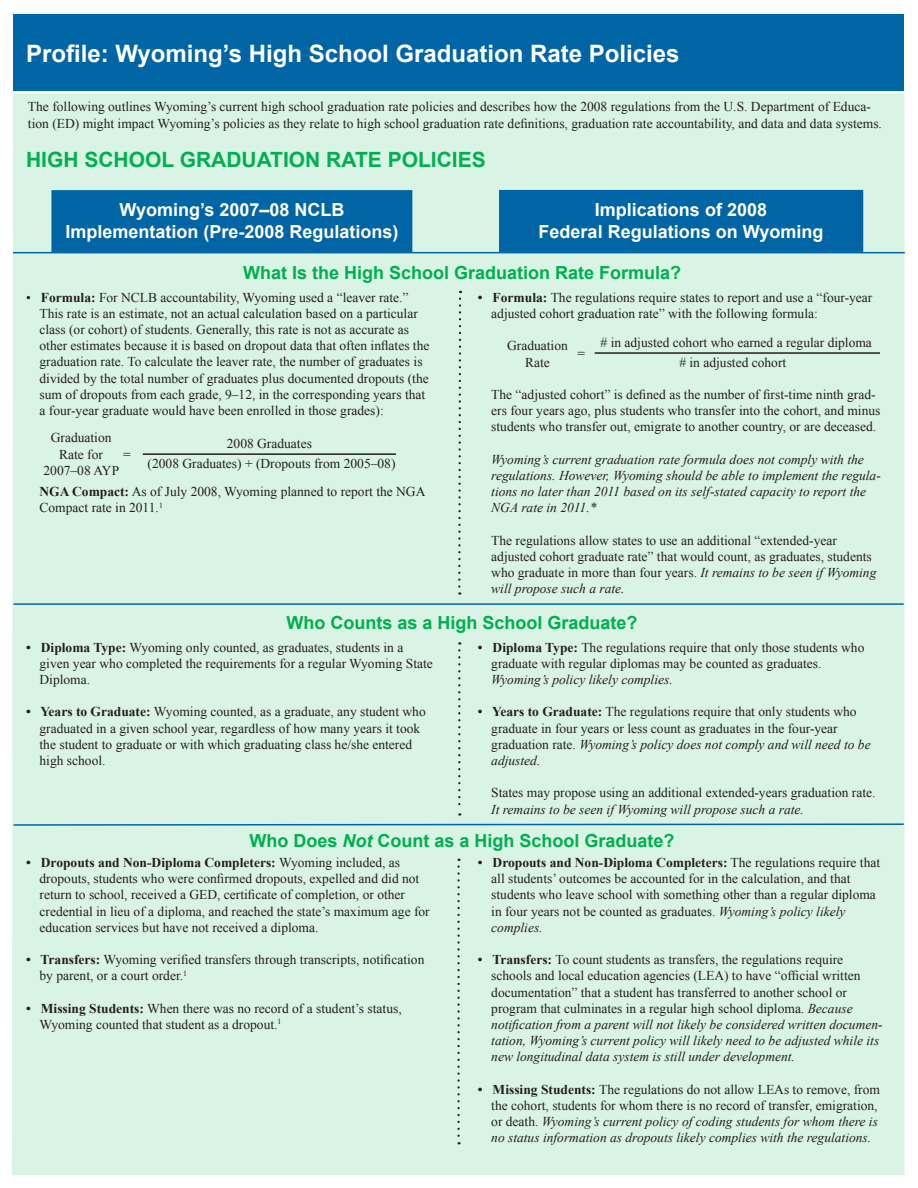
<style>
.page{position:relative;width:918px;height:1188px;background:#fff}
.page>*{position:absolute;margin:0;border:0;box-sizing:border-box;transform-origin:0 0}
.t1{font:700 24px "Arial";color:#fff}
.t2{font:700 21px "Arial";color:#00b050}
.t3{font:700 18px "Arial";color:#00b050}
.t4{font:700 18px "Arial";color:#fff}
.t5{font:13.5px/16.2px "Times New Roman";color:#231f20}
.t6{font:italic 13.5px/16.2px "Times New Roman";color:#231f20}
.t7{font:700 13.5px "Times New Roman";color:#231f20}
.s1{font-weight:700}
.s2{font-style:italic}
.s3{font-weight:400}
.s4{font-style:normal}
</style>
<div class="page">
<div style="left:12px;top:87px;width:893px;height:1088px;background:#d9f3e4"></div>
<div style="left:499px;top:190px;width:364px;height:62px;background:#0065a4;border:2px solid #0065a4"></div>
<div style="left:51px;top:190px;width:361px;height:62px;background:#0065a4;border:2px solid #0065a4"></div>
<div style="left:13px;top:14px;width:891px;height:77px;background:#0065a4"></div>
<hr style="left:143px;top:453px;width:253px;height:2px;background:#231f20">
<hr style="left:595px;top:352px;width:285px;height:2px;background:#231f20">
<hr style="left:13px;top:603px;width:891px;height:2px;background:#0065a4">
<svg style="left:12px;top:823px;width:893px;height:3px"></svg>
<svg style="left:457px;top:291px;width:5px;height:304px"></svg>
<svg style="left:458px;top:642px;width:2px;height:174px"></svg>
<svg style="left:457px;top:867px;width:3px;height:277px"></svg>
<hr style="left:0;top:92px;width:918px;height:1px;background:#fff">
<hr style="left:13px;top:252px;width:892px;height:1px;background:#0065a4">
<p class="t1" style="left:26px;top:38px;width:655px">Profile: Wyoming’s High School Graduation Rate Policies</p>
<p class="t5" style="left:28px;top:99px;width:855px">The following outlines Wyoming’s current high school graduation rate policies and describes how the 2008 regulations from the U.S. Department of Educa&shy;tion (ED) might impact Wyoming’s policies as they relate to high school graduation rate definitions, graduation rate accountability, and data and data systems.</p>
<p class="t2" style="left:26px;top:146px;width:461px">HIGH SCHOOL GRADUATION RATE POLICIES</p>
<p class="t4" style="left:119px;top:198px;width:227px">Wyoming’s 2007–08 NCLB</p>
<p class="t4" style="left:65px;top:220px;width:335px">Implementation (Pre-2008 Regulations)</p>
<p class="t4" style="left:595px;top:198px;width:174px">Implications of 2008</p>
<p class="t4" style="left:539px;top:220px;width:286px">Federal Regulations on Wyoming</p>
<p class="t3" style="left:243px;top:261px;width:440px">What Is the High School Graduation Rate Formula?</p>
<p class="t5" style="left:26px;top:289px;width:384px">• <span class="s1">Formula:</span> For NCLB accountability, Wyoming used a “leaver rate.”</p>
<p class="t5" style="left:40px;top:305px;width:391px">This rate is an estimate, not an actual calculation based on a particular class (or cohort) of students. Generally, this rate is not as accurate as other estimates because it is based on dropout data that often inflates the graduation rate. To calculate the leaver rate, the number of graduates is divided by the total number of graduates plus documented dropouts (the sum of dropouts from each grade, 9–12, in the corresponding years that a four-year graduate would have been enrolled in those grades):</p>
<p class="t5" style="left:51px;top:430px;width:62px">Graduation</p>
<p class="t5" style="left:44px;top:446px;width:77px;text-align:center">Rate for<br>2007–08 AYP</p>
<p class="t5" style="left:123px;top:446px;width:9px">=</p>
<p class="t5" style="left:227px;top:435px;width:87px">2008 Graduates</p>
<p class="t5" style="left:148px;top:456px;width:249px">(2008 Graduates) + (Dropouts from 2005–08)</p>
<p class="t5" style="left:40px;top:483px;width:387px"><span class="s1">NGA Compact:</span> As of July 2008, Wyoming planned to report the NGA</p>
<p class="t5" style="left:40px;top:499px;width:125px">Compact rate in 2011.<sup>1</sup></p>
<p class="t5" style="left:478px;top:289px;width:396px"><span class="s1">• Formula:</span> The regulations require states to report and use a “four-year</p>
<p class="t5" style="left:491px;top:305px;width:328px">adjusted cohort graduation rate” with the following formula:</p>
<p class="t5" style="left:507px;top:338px;width:62px">Graduation</p>
<p class="t5" style="left:525px;top:354px;width:26px">Rate</p>
<p class="t5" style="left:577px;top:345px;width:9px">=</p>
<p class="t5" style="left:601px;top:334px;width:273px"># in adjusted cohort who earned a regular diploma</p>
<p class="t5" style="left:679px;top:354px;width:108px"># in adjusted cohort</p>
<p class="t5" style="left:491px;top:386px;width:391px">The “adjusted cohort” is defined as the number of first-time ninth grad&shy;ers four years ago, plus students who transfer into the cohort, and minus students who transfer out, emigrate to another country, or are deceased.</p>
<p class="t6" style="left:491px;top:451px;width:391px">Wyoming’s current graduation rate formula does not comply with the regulations. However, Wyoming should be able to implement the regula&shy;tions no later than 2011 based on its self-stated capacity to report the NGA rate in 2011.*</p>
<p class="t5" style="left:491px;top:532px;width:347px">The regulations allow states to use an additional “extended-year</p>
<p class="t5" style="left:491px;top:548px;width:387px">adjusted cohort graduate rate” that would count, as graduates, students who graduate in more than four years. <span class="s2">It remains to be seen if Wyoming will propose such a rate.</span></p>
<p class="t3" style="left:287px;top:611px;width:353px">Who Counts as a High School Graduate?</p>
<p class="t5" style="left:478px;top:639px;width:388px"><span class="s1">• Diploma Type:</span> The regulations require that only those students who</p>
<p class="t5" style="left:491px;top:655px;width:332px">graduate with regular diplomas may be counted as graduates.</p>
<p class="t6" style="left:491px;top:671px;width:183px">Wyoming’s policy likely complies.</p>
<p class="t5" style="left:478px;top:704px;width:380px"><span class="s1">• Years to Graduate:</span> The regulations require that only students who</p>
<p class="t5" style="left:491px;top:720px;width:381px">graduate in four years or less count as graduates in the four-year graduation rate. <span class="s2">Wyoming’s policy does not comply and will need to be adjusted.</span></p>
<p class="t5" style="left:491px;top:785px;width:386px">States may propose using an additional extended-years graduation rate.<br><span class="s2">It remains to be seen if Wyoming will propose such a rate.</span></p>
<p class="t3" style="left:250px;top:829px;width:427px">Who Does <span class="s2">Not</span> Count as a High School Graduate?</p>
<p class="t5" style="left:26px;top:639px;width:379px"><span class="s1">• Diploma Type:</span> Wyoming only counted, as graduates, students in a</p>
<p class="t5" style="left:40px;top:655px;width:395px">given year who completed the requirements for a regular Wyoming State<br>Diploma.</p>
<p class="t5" style="left:26px;top:704px;width:401px"><span class="s1">• Years to Graduate:</span> Wyoming counted, as a graduate, any student who</p>
<p class="t5" style="left:40px;top:720px;width:382px">graduated in a given school year, regardless of how many years it took the student to graduate or with which graduating class he/she entered high school.</p>
<p class="t7" style="left:26px;top:853px;width:376px">• Dropouts and Non-Diploma Completers: <span class="s3">Wyoming included, as</span></p>
<p class="t5" style="left:40px;top:870px;width:392px">dropouts, students who were confirmed dropouts, expelled and did not return to school, received a GED, certificate of completion, or other credential in lieu of a diploma, and reached the state’s maximum age for education services but have not received a diploma.</p>
<p class="t5" style="left:26px;top:951px;width:400px"><span class="s1">• Transfers:</span> Wyoming verified transfers through transcripts, notification</p>
<p class="t5" style="left:40px;top:968px;width:149px">by parent, or a court order.<sup>1</sup></p>
<p class="t5" style="left:26px;top:1000px;width:377px"><span class="s1">• Missing Students:</span> When there was no record of a student’s status,</p>
<p class="t5" style="left:40px;top:1016px;width:243px">Wyoming counted that student as a dropout.<sup>1</sup></p>
<p class="t7" style="left:478px;top:853px;width:404px">• Dropouts and Non-Diploma Completers: <span class="s3">The regulations require that</span></p>
<p class="t5" style="left:491px;top:870px;width:386px">all students’ outcomes be accounted for in the calculation, and that students who leave school with something other than a regular diploma in four years not be counted as graduates. <span class="s2">Wyoming’s policy likely complies.</span></p>
<p class="t5" style="left:478px;top:951px;width:367px"><span class="s1">• Transfers:</span> To count students as transfers, the regulations require</p>
<p class="t5" style="left:491px;top:968px;width:371px">schools and local education agencies (LEA) to have “official written documentation” that a student has transferred to another school or</p>
<p class="t6" style="left:491px;top:1000px;width:393px"><span class="s4">program that culminates in a regular high school diploma.</span> Because notification from a parent will not likely be considered written documen&shy;tation, Wyoming’s current policy will likely need to be adjusted while its new longitudinal data system is still under development.</p>
<p class="t5" style="left:478px;top:1081px;width:404px"><span class="s1">• Missing Students:</span> The regulations do not allow LEAs to remove, from</p>
<p class="t6" style="left:491px;top:1097px;width:388px;text-align:justify"><span class="s4">the cohort, students for whom there is no record of transfer, emigration, or death.</span> Wyoming’s current policy of coding students for whom there is no status information as dropouts likely complies with the regulations.</p>
</div>
